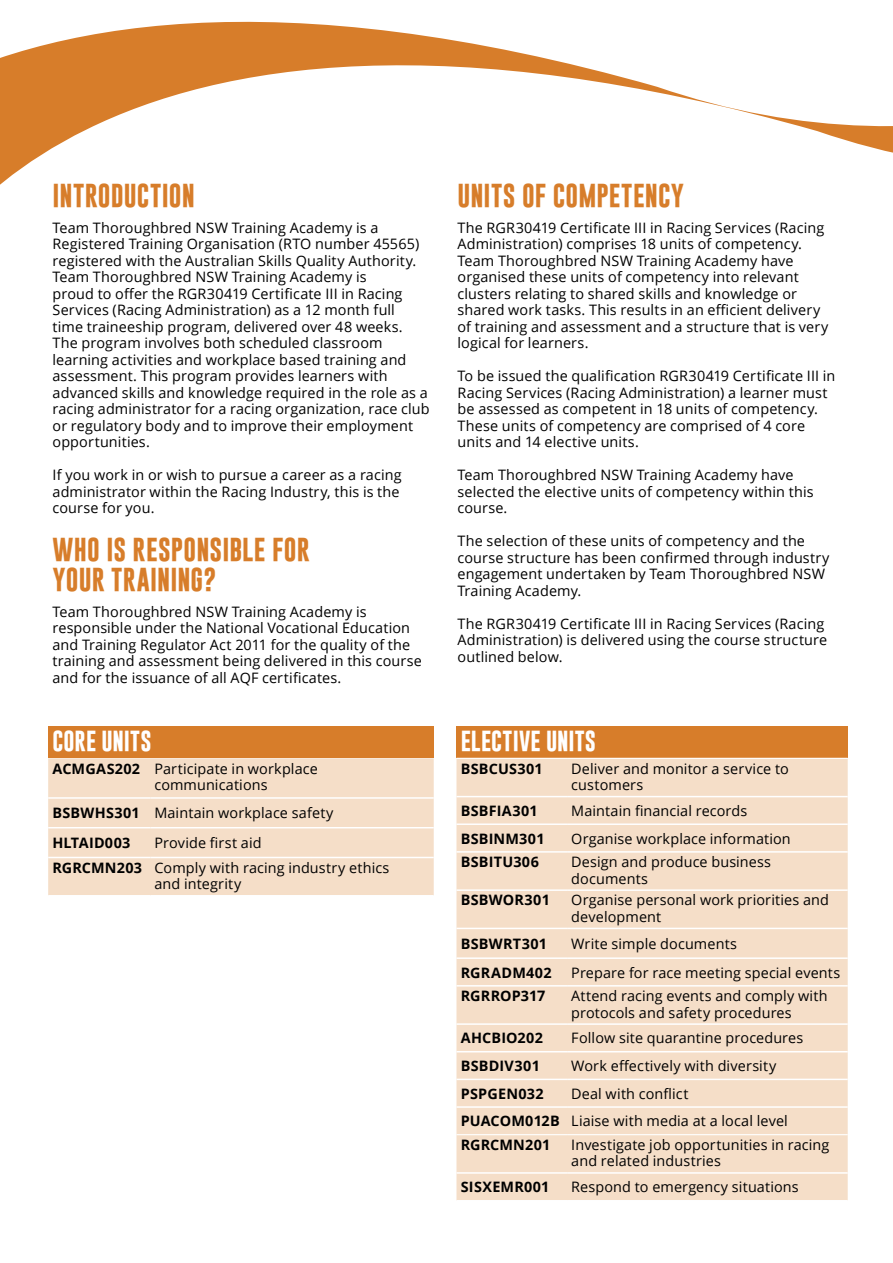
<style>
.page{position:relative;width:893px;height:1263px;background:#fff}
.page>*{position:absolute;margin:0;border:0;box-sizing:border-box;transform-origin:0 0}
.Brochure_Heading{font:700 24px/30px "Gobold";letter-spacing:.005em;color:#d77d2a}
.Brochure_Main_Body{font:700 21px "Gobold";letter-spacing:.01em;color:#fff}
.Brochure_Main_Body-2{font:14.4px/16.5px "Open Sans";letter-spacing:.01em;color:#000}
.Brochure_Main_Body-3{font:700 14.4px "Open Sans";letter-spacing:.015em;color:#000}
</style>
<div class="page">
<svg style="left:0;top:21px;width:893px;height:164px"></svg>
<div style="left:48px;top:726px;width:386px;height:32px;background:#d77d2a"></div>
<div style="left:48px;top:758px;width:386px;height:137px;background:#f5dec8"></div>
<hr style="left:48px;top:797px;width:102px;height:2px;background:#fff">
<hr style="left:150px;top:797px;width:284px;height:2px;background:#fff">
<hr style="left:48px;top:827px;width:102px;height:1px;background:#fff">
<hr style="left:150px;top:827px;width:284px;height:1px;background:#fff">
<hr style="left:48px;top:857px;width:102px;height:1px;background:#fff">
<hr style="left:150px;top:857px;width:284px;height:1px;background:#fff">
<div style="left:456px;top:726px;width:392px;height:32px;background:#d77d2a"></div>
<div style="left:456px;top:759px;width:392px;height:441px;background:#f5dec8"></div>
<hr style="left:456px;top:1134px;width:111px;height:1px;background:#fff">
<hr style="left:567px;top:1134px;width:281px;height:1px;background:#fff">
<hr style="left:456px;top:796px;width:111px;height:1px;background:#fff">
<hr style="left:567px;top:796px;width:281px;height:1px;background:#fff">
<hr style="left:456px;top:823px;width:111px;height:2px;background:#fff">
<hr style="left:567px;top:823px;width:281px;height:2px;background:#fff">
<hr style="left:456px;top:851px;width:111px;height:2px;background:#fff">
<hr style="left:567px;top:851px;width:281px;height:2px;background:#fff">
<hr style="left:456px;top:889px;width:111px;height:2px;background:#fff">
<hr style="left:567px;top:889px;width:281px;height:2px;background:#fff">
<hr style="left:456px;top:928px;width:111px;height:1px;background:#fff">
<hr style="left:567px;top:928px;width:281px;height:1px;background:#fff">
<hr style="left:456px;top:957px;width:111px;height:2px;background:#fff">
<hr style="left:567px;top:957px;width:281px;height:2px;background:#fff">
<hr style="left:456px;top:985px;width:111px;height:1px;background:#fff">
<hr style="left:567px;top:985px;width:281px;height:1px;background:#fff">
<hr style="left:456px;top:1023px;width:111px;height:2px;background:#fff">
<hr style="left:567px;top:1023px;width:281px;height:2px;background:#fff">
<hr style="left:456px;top:1051px;width:111px;height:1px;background:#fff">
<hr style="left:567px;top:1051px;width:281px;height:1px;background:#fff">
<hr style="left:456px;top:1079px;width:111px;height:1px;background:#fff">
<hr style="left:567px;top:1079px;width:281px;height:1px;background:#fff">
<hr style="left:456px;top:1106px;width:111px;height:2px;background:#fff">
<hr style="left:567px;top:1106px;width:281px;height:2px;background:#fff">
<hr style="left:456px;top:1172px;width:111px;height:2px;background:#fff">
<hr style="left:567px;top:1172px;width:281px;height:2px;background:#fff">
<p class="Brochure_Heading" style="left:53px;top:181px;width:144px">INTRODUCTION</p>
<p class="Brochure_Main_Body-2" style="left:53px;top:219px;width:379px">Team Thoroughbred NSW Training Academy is a Registered Training Organisation (RTO number 45565) registered with the Australian Skills Quality Authority.<br>Team Thoroughbred NSW Training Academy is<br>proud to offer the RGR30419 Certificate III in Racing Services (Racing Administration) as a 12 month full<br>time traineeship program, delivered over 48 weeks.<br>The program involves both scheduled classroom learning activities and workplace based training and assessment. This program provides learners with advanced skills and knowledge required in the role as a racing administrator for a racing organization, race club or regulatory body and to improve their employment opportunities.</p>
<p class="Brochure_Main_Body-2" style="left:53px;top:466px;width:351px">If you work in or wish to pursue a career as a racing administrator within the Racing Industry, this is the course for you.</p>
<p class="Brochure_Heading" style="left:53px;top:535px;width:259px">WHO IS RESPONSIBLE FOR<br>YOUR TRAINING?</p>
<p class="Brochure_Main_Body-2" style="left:53px;top:603px;width:371px">Team Thoroughbred NSW Training Academy is responsible under the National Vocational Education and Training Regulator Act 2011 for the quality of the training and assessment being delivered in this course and for the issuance of all AQF certificates.</p>
<p class="Brochure_Main_Body" style="left:52px;top:727px;width:101px">CORE UNITS</p>
<p class="Brochure_Main_Body-3" style="left:52px;top:758px;width:89px">ACMGAS202</p>
<p class="Brochure_Main_Body-2" style="left:154px;top:760px;width:165px">Participate in workplace communications</p>
<p class="Brochure_Main_Body-3" style="left:52px;top:803px;width:89px">BSBWHS301</p>
<p class="Brochure_Main_Body-2" style="left:154px;top:804px;width:180px">Maintain workplace safety</p>
<p class="Brochure_Main_Body-3" style="left:52px;top:833px;width:80px">HLTAID003</p>
<p class="Brochure_Main_Body-2" style="left:154px;top:834px;width:109px">Provide first aid</p>
<p class="Brochure_Main_Body-3" style="left:52px;top:857px;width:91px">RGRCMN203</p>
<p class="Brochure_Main_Body-2" style="left:154px;top:859px;width:236px">Comply with racing industry ethics and integrity</p>
<p class="Brochure_Heading" style="left:458px;top:181px;width:228px">UNITS OF COMPETENCY</p>
<p class="Brochure_Main_Body-2" style="left:458px;top:219px;width:372px">The RGR30419 Certificate III in Racing Services (Racing Administration) comprises 18 units of competency.<br>Team Thoroughbred NSW Training Academy have organised these units of competency into relevant clusters relating to shared skills and knowledge or shared work tasks. This results in an efficient delivery of training and assessment and a structure that is very logical for learners.</p>
<p class="Brochure_Main_Body-2" style="left:458px;top:367px;width:379px">To be issued the qualification RGR30419 Certificate III in Racing Services (Racing Administration) a learner must be assessed as competent in 18 units of competency.<br>These units of competency are comprised of 4 core units and 14 elective units.</p>
<p class="Brochure_Main_Body-2" style="left:458px;top:466px;width:357px">Team Thoroughbred NSW Training Academy have selected the elective units of competency within this course.</p>
<p class="Brochure_Main_Body-2" style="left:458px;top:532px;width:373px">The selection of these units of competency and the course structure has been confirmed through industry engagement undertaken by Team Thoroughbred NSW Training Academy.</p>
<p class="Brochure_Main_Body-2" style="left:458px;top:615px;width:371px">The RGR30419 Certificate III in Racing Services (Racing<br>Administration) is delivered using the course structure outlined below.</p>
<p class="Brochure_Main_Body" style="left:461px;top:727px;width:137px">ELECTIVE UNITS</p>
<p class="Brochure_Main_Body-3" style="left:461px;top:758px;width:83px">BSBCUS301</p>
<p class="Brochure_Main_Body-2" style="left:571px;top:760px;width:219px">Deliver and monitor a service to customers</p>
<p class="Brochure_Main_Body-3" style="left:461px;top:800px;width:78px">BSBFIA301</p>
<p class="Brochure_Main_Body-2" style="left:571px;top:802px;width:178px">Maintain financial records</p>
<p class="Brochure_Main_Body-3" style="left:461px;top:828px;width:85px">BSBINM301</p>
<p class="Brochure_Main_Body-2" style="left:571px;top:830px;width:221px">Organise workplace information</p>
<p class="Brochure_Main_Body-3" style="left:461px;top:852px;width:80px">BSBITU306</p>
<p class="Brochure_Main_Body-2" style="left:571px;top:853px;width:201px">Design and produce business documents</p>
<p class="Brochure_Main_Body-3" style="left:461px;top:890px;width:91px">BSBWOR301</p>
<p class="Brochure_Main_Body-2" style="left:571px;top:891px;width:259px">Organise personal work priorities and development</p>
<p class="Brochure_Main_Body-3" style="left:461px;top:933px;width:88px">BSBWRT301</p>
<p class="Brochure_Main_Body-2" style="left:571px;top:935px;width:167px">Write simple documents</p>
<p class="Brochure_Main_Body-3" style="left:461px;top:962px;width:92px">RGRADM402</p>
<p class="Brochure_Main_Body-2" style="left:571px;top:964px;width:270px">Prepare for race meeting special events</p>
<p class="Brochure_Main_Body-3" style="left:461px;top:986px;width:86px">RGRROP317</p>
<p class="Brochure_Main_Body-2" style="left:571px;top:987px;width:258px">Attend racing events and comply with protocols and safety procedures</p>
<p class="Brochure_Main_Body-3" style="left:461px;top:1028px;width:84px">AHCBIO202</p>
<p class="Brochure_Main_Body-2" style="left:571px;top:1029px;width:233px">Follow site quarantine procedures</p>
<p class="Brochure_Main_Body-3" style="left:461px;top:1056px;width:81px">BSBDIV301</p>
<p class="Brochure_Main_Body-2" style="left:571px;top:1057px;width:206px">Work effectively with diversity</p>
<p class="Brochure_Main_Body-3" style="left:461px;top:1083px;width:84px">PSPGEN032</p>
<p class="Brochure_Main_Body-2" style="left:571px;top:1085px;width:119px">Deal with conflict</p>
<p class="Brochure_Main_Body-3" style="left:461px;top:1111px;width:101px">PUACOM012B</p>
<p class="Brochure_Main_Body-2" style="left:571px;top:1112px;width:218px">Liaise with media at a local level</p>
<p class="Brochure_Main_Body-3" style="left:461px;top:1134px;width:91px">RGRCMN201</p>
<p class="Brochure_Main_Body-2" style="left:571px;top:1136px;width:259px">Investigate job opportunities in racing and related industries</p>
<p class="Brochure_Main_Body-3" style="left:461px;top:1177px;width:90px">SISXEMR001</p>
<p class="Brochure_Main_Body-2" style="left:571px;top:1178px;width:229px">Respond to emergency situations</p>
</div>
